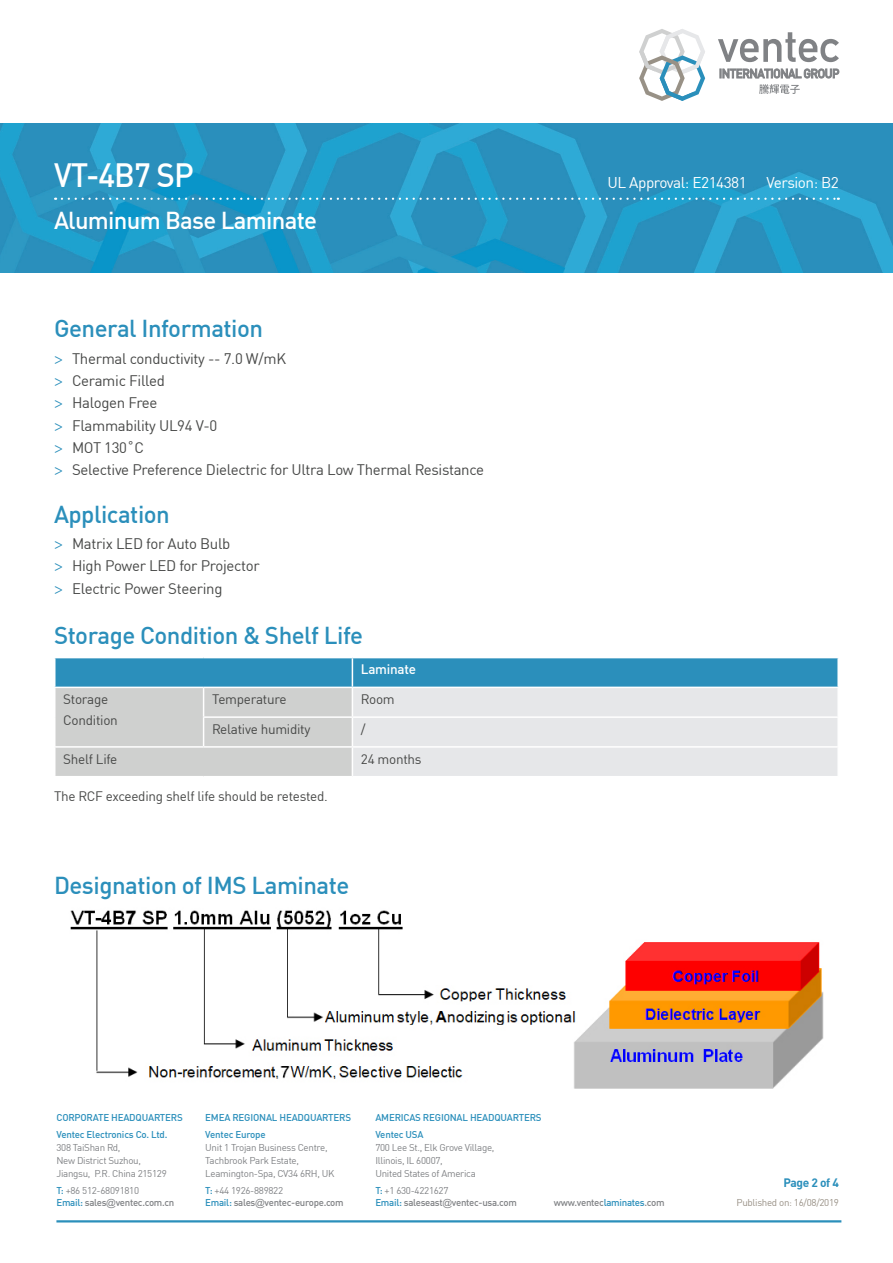
<style>
.page{position:relative;width:893px;height:1263px;background:#fff}
.page>*{position:absolute;margin:0;border:0;box-sizing:border-box;transform-origin:0 0}
.t1{font:500 33px "DINOT";letter-spacing:-.03em;color:#fff;scale:.95 1}
.t2{font:500 24px "DINOT";letter-spacing:-.02em;color:#2b8fbb}
.t3{font:500 24px "DINOT";letter-spacing:-.03em;color:#fff}
.t4{font:15.3px "DINOT";letter-spacing:-.03em;color:#fff}
.t5{font:15px/22.2px "DINOT";letter-spacing:-.02em;color:#474847}
.t6{font:13.5px/20.7px "DINOT";letter-spacing:-.02em;color:#474847}
.t7{font:500 13.5px "DINOT";letter-spacing:-.02em;color:#fff}
.t8{font:700 12px "DINOT";letter-spacing:-.03em;color:#2b8fbb}
.t9{font:9.75px/12.8px "DINOT";letter-spacing:-.03em;color:#808285}
.t10{font:500 9.75px/12.8px "DINOT";letter-spacing:-.03em;color:#808285}
.t11{font:500 9.75px/17px "DINOT";letter-spacing:-.02em;color:#2b8fbb}
.t12{font:9.75px "DINOT";letter-spacing:-.03em;color:#989085}
.s1{font-family:"Myriad Pro";color:#2b8fbb}
.s2{color:#2b8fbb}
.s3{font-weight:400}
.s4{font-family:"Arial";font-weight:400}
</style>
<div class="page">
<svg style="left:55px;top:658px;width:783px;height:118px;background:#b4ccd7"></svg>
<hr style="left:837px;top:748px;width:2px;height:28px;background:#fff">
<img style="left:0;top:123px;width:893px;height:149px">
<svg style="left:62px;top:198px;width:777px;height:2px;background:#5cb2d3"></svg>
<svg style="left:718px;top:32px;width:121px;height:30px"></svg>
<svg style="left:720px;top:69px;width:119px;height:9px"></svg>
<svg style="left:759px;top:84px;width:41px;height:10px"></svg>
<svg style="left:639px;top:29px;width:66px;height:72px"></svg>
<img style="left:70px;top:910px;width:754px;height:179px">
<hr style="left:56px;top:1220px;width:785px;height:2px;background:#2b8fbb">
<h1 class="t1" style="left:54px;top:149px;width:149px">VT-4B7 SP</h1>
<h2 class="t3" style="left:54px;top:202px;width:265px">Aluminum Base Laminate</h2>
<h2 class="t2" style="left:54px;top:310px;width:211px">General Information</h2>
<p class="t5" style="left:54px;top:346px;width:432px"><span class="s1">&gt;</span> Thermal conductivity -- 7.0 W/mK<br><span class="s1">&gt;</span> Ceramic Filled<br><span class="s1">&gt;</span> Halogen Free<br><span class="s1">&gt;</span> Flammability UL94 V-0<br><span class="s1">&gt;</span> MOT 130˚C<br><span class="s1">&gt;</span> Selective Preference Dielectric for Ultra Low Thermal Resistance</p>
<h2 class="t2" style="left:54px;top:495px;width:117px">Application</h2>
<p class="t5" style="left:54px;top:531px;width:207px"><span class="s1">&gt;</span> Matrix LED for Auto Bulb<br><span class="s1">&gt;</span> High Power LED for Projector <span class="s1">&gt;</span> Electric Power Steering</p>
<h2 class="t2" style="left:54px;top:617px;width:311px">Storage Condition &amp; Shelf Life</h2>
<p class="t7" style="left:361px;top:659px;width:57px">Laminate</p>
<p class="t6" style="left:63px;top:688px;width:56px">Storage<br>Condition</p>
<p class="t6" style="left:212px;top:688px;width:76px">Temperature</p>
<p class="t6" style="left:361px;top:688px;width:35px">Room</p>
<p class="t6" style="left:212px;top:717px;width:100px">Relative humidity</p>
<p class="t6" style="left:361px;top:717px;width:6px">/</p>
<p class="t6" style="left:63px;top:747px;width:56px">Shelf Life</p>
<p class="t6" style="left:361px;top:747px;width:62px">24 months</p>
<p class="t6" style="left:54px;top:784px;width:275px">The RCF exceeding shelf life should be retested.</p>
<h2 class="t2" style="left:54px;top:867px;width:297px">Designation of IMS Laminate</h2>
<p class="t4" style="left:607px;top:170px;width:141px">UL Approval: E214381</p>
<p class="t4" style="left:766px;top:170px;width:74px">Version: B2</p>
<p class="t11" style="left:56px;top:1108px;width:128px">CORPORATE HEADQUARTERS<br>Ventec Electronics Co. Ltd.</p>
<p class="t9" style="left:56px;top:1140px;width:112px">308 TaiShan Rd,<br>New District Suzhou,<br>Jiangsu, P.R. China 215129</p>
<p class="t10" style="left:56px;top:1183px;width:119px"><span class="s2">T:</span> <span class="s3">+86 512-68091810<br></span><span class="s2">Email:</span> sales<span class="s4">@</span>ventec.com.cn</p>
<p class="t11" style="left:205px;top:1108px;width:147px">EMEA REGIONAL HEADQUARTERS<br>Ventec Europe</p>
<p class="t9" style="left:205px;top:1140px;width:131px">Unit 1 Trojan Business Centre,<br>Tachbrook Park Estate,<br>Leamington-Spa, CV34 6RH, UK</p>
<p class="t10" style="left:205px;top:1183px;width:140px"><span class="s2">T:</span> <span class="s3">+44 1926-889822<br></span><span class="s2">Email:</span> sales<span class="s4">@</span>ventec-europe.com</p>
<p class="t11" style="left:375px;top:1108px;width:168px">AMERICAS REGIONAL HEADQUARTERS<br>Ventec USA</p>
<p class="t9" style="left:375px;top:1140px;width:121px">700 Lee St., Elk Grove Village,<br>Illinois, IL 60007,<br>United States of America</p>
<p class="t10" style="left:375px;top:1183px;width:143px"><span class="s2">T:</span> <span class="s3">+1 630-4221627<br></span><span class="s2">Email:</span> saleseast<span class="s4">@</span>ventec-usa.com</p>
<p class="t10" style="left:554px;top:1195px;width:112px">www.ventec<span class="s2">laminates</span>.com</p>
<p class="t8" style="left:783px;top:1173px;width:57px">Page 2 of 4</p>
<p class="t12" style="left:737px;top:1195px;width:104px">Published on: 16/08/2019</p>
</div>
